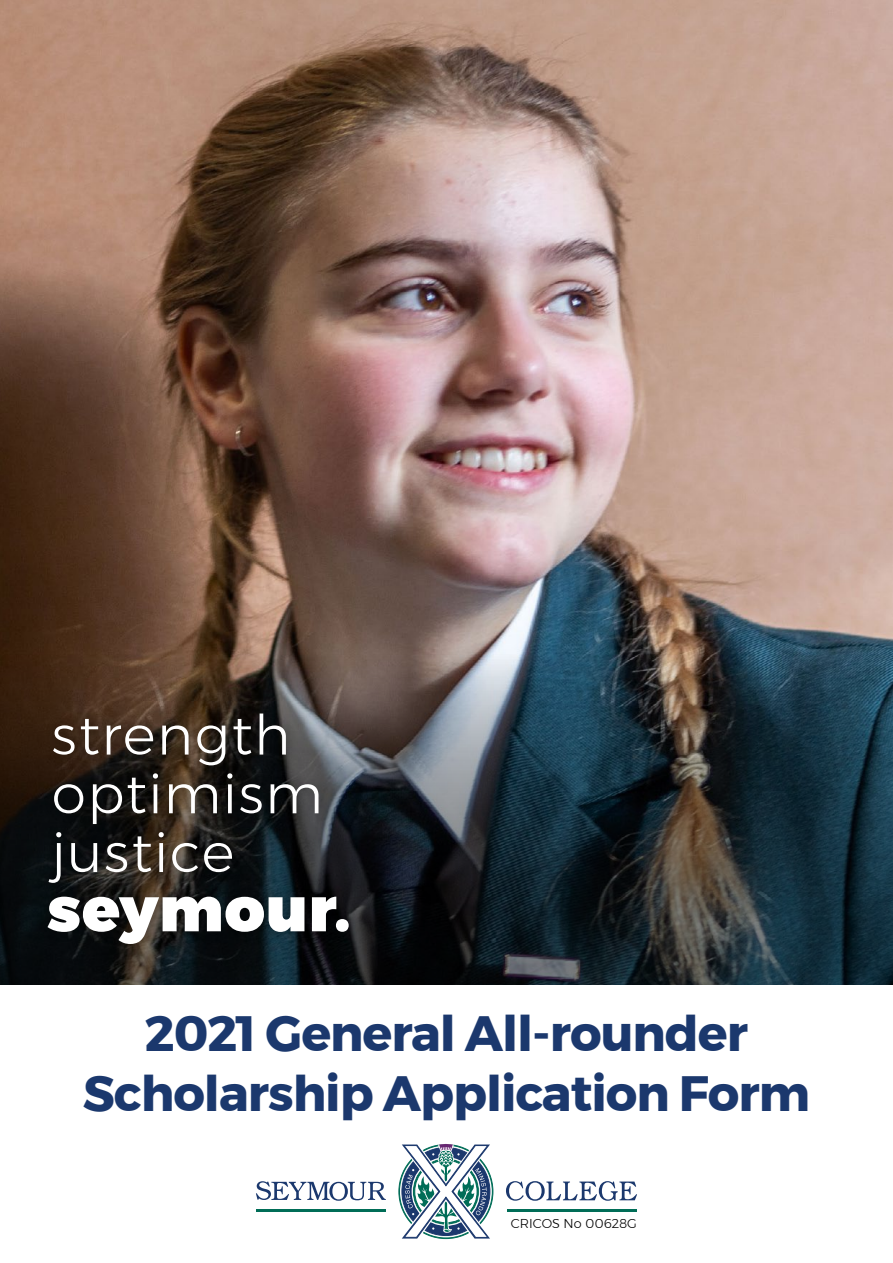
<style>
.page{position:relative;width:893px;height:1263px;background:#fff}
.page>*{position:absolute;margin:0;border:0;box-sizing:border-box;transform-origin:0 0}
.t1{font:900 62.25px "Montserrat";letter-spacing:.01em;color:#fff}
.t2{font:300 55.35px/58.8px "Montserrat";letter-spacing:.025em;color:#fff}
.t3{font:700 49.5px/59.4px "Montserrat";letter-spacing:-.02em;color:#1b386d;text-align:center}
.t4{font:300 12.9px "Montserrat";color:#000}
</style>
<div class="page">
<img style="left:0;top:0;width:893px;height:595px">
<img style="left:0;top:595px;width:893px;height:389px">
<div style="left:38px;top:703px;width:321px;height:251px;background:#000;opacity:.35"></div>
<svg style="left:400px;top:1144px;width:91px;height:94px"></svg>
<svg style="left:506px;top:1181px;width:131px;height:20px"></svg>
<hr style="left:508px;top:1209px;width:129px;height:2px;background:#006d57">
<hr style="left:256px;top:1209px;width:130px;height:2px;background:#006d57">
<svg style="left:256px;top:1181px;width:130px;height:20px"></svg>
<p class="t2" style="left:52px;top:705px;width:273px">strength optimism justice</p>
<p class="t1" style="left:47px;top:858px;width:305px">seymour.</p>
<p class="t3" style="left:83px;top:1004px;width:729px">2021 General All-rounder<br>Scholarship Application Form</p>
<p class="t4" style="left:511px;top:1214px;width:128px">CRICOS No 00628G</p>
</div>
